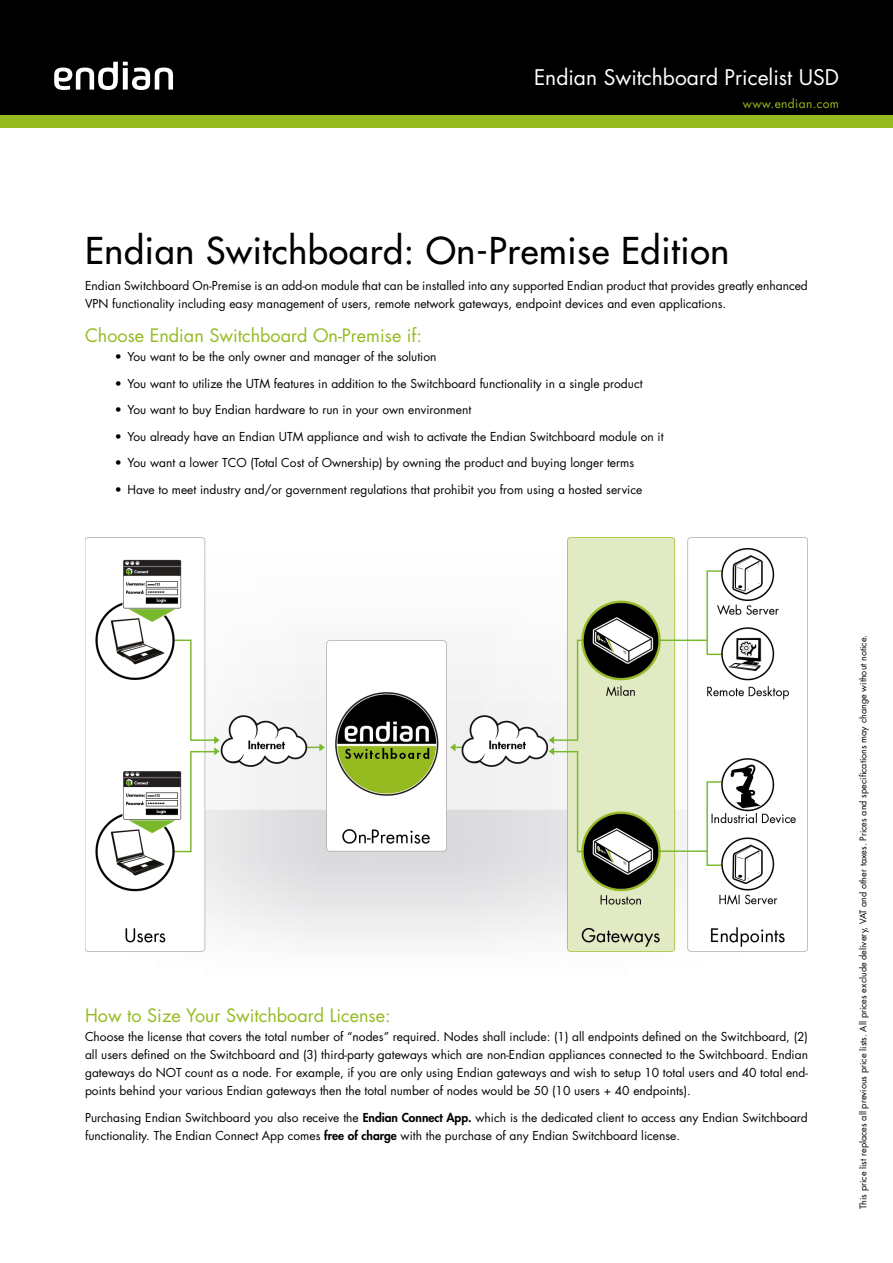
<style>
.page{position:relative;width:893px;height:1263px;background:#fff}
.page>*{position:absolute;margin:0;border:0;box-sizing:border-box;transform-origin:0 0}
.t1{font:500 36px "Futura Std";letter-spacing:.02em;color:#000}
.t2{font:21px "Futura Std";color:#fff}
.t3{font:18px "Futura Std";color:#95bb20}
.t4{font:12px/18px "Futura Std";color:#000}
.t5{font:12px "Futura Std";letter-spacing:.03em;color:#95bb20}
.t6{font:9px "Futura Std";color:#000}
.s1{font-weight:800}
</style>
<div class="page">
<div style="left:0;top:0;width:893px;height:128px;background:#95bb20"></div>
<div style="left:0;top:0;width:893px;height:115px;background:#000"></div>
<svg style="left:54px;top:62px;width:119px;height:28px"></svg>
<img style="left:85px;top:537px;width:723px;height:415px">
<h2 class="t2" style="left:534px;top:64px;width:307px">Endian Switchboard Pricelist USD</h2>
<p class="t5" style="left:743px;top:96px;width:98px">www.endian.com</p>
<h1 class="t1" style="left:85px;top:228px;width:646px">Endian Switchboard: On-Premise Edition</h1>
<p class="t4" style="left:85px;top:277px;width:724px">Endian Switchboard On-Premise is an add-on module that can be installed into any supported Endian product that provides greatly enhanced<br>VPN functionality including easy management of users, remote network gateways, endpoint devices and even applications.</p>
<h3 class="t3" style="left:85px;top:324px;width:339px">Choose Endian Switchboard On-Premise if:</h3>
<p class="t4" style="left:115px;top:348px;width:323px">• You want to be the only owner and manager of the solution</p>
<p class="t4" style="left:115px;top:374px;width:529px">• You want to utilize the UTM features in addition to the Switchboard functionality in a single product</p>
<p class="t4" style="left:115px;top:401px;width:358px">• You want to buy Endian hardware to run in your own environment</p>
<p class="t4" style="left:115px;top:427px;width:550px">• You already have an Endian UTM appliance and wish to activate the Endian Switchboard module on it</p>
<p class="t4" style="left:115px;top:454px;width:521px">• You want a lower TCO (Total Cost of Ownership) by owning the product and buying longer terms</p>
<p class="t4" style="left:115px;top:480px;width:529px">• Have to meet industry and/or government regulations that prohibit you from using a hosted service</p>
<h3 class="t3" style="left:85px;top:1004px;width:307px">How to Size Your Switchboard License:</h3>
<p class="t4" style="left:85px;top:1028px;width:724px;text-align:justify">Choose the license that covers the total number of “nodes” required. Nodes shall include: (1) all endpoints defined on the Switchboard, (2) all users defined on the Switchboard and (3) third-party gateways which are non-Endian appliances connected to the Switchboard. Endian gateways do NOT count as a node. For example, if you are only using Endian gateways and wish to setup 10 total users and 40 total end&shy;points behind your various Endian gateways then the total number of nodes would be 50 (10 users + 40 endpoints).</p>
<p class="t4" style="left:85px;top:1108px;width:724px">Purchasing Endian Switchboard you also receive the <span class="s1">Endian Connect App.</span> which is the dedicated client to access any Endian Switchboard functionality. The Endian Connect App comes <span class="s1">free of charge</span> with the purchase of any Endian Switchboard license.</p>
<p class="t6" style="left:857px;top:1209px;width:576px;rotate:-90deg">This price list replaces all previous price lists. All prices exclude delivery, VAT and other taxes. Prices and specifications may change without notice.</p>
</div>
